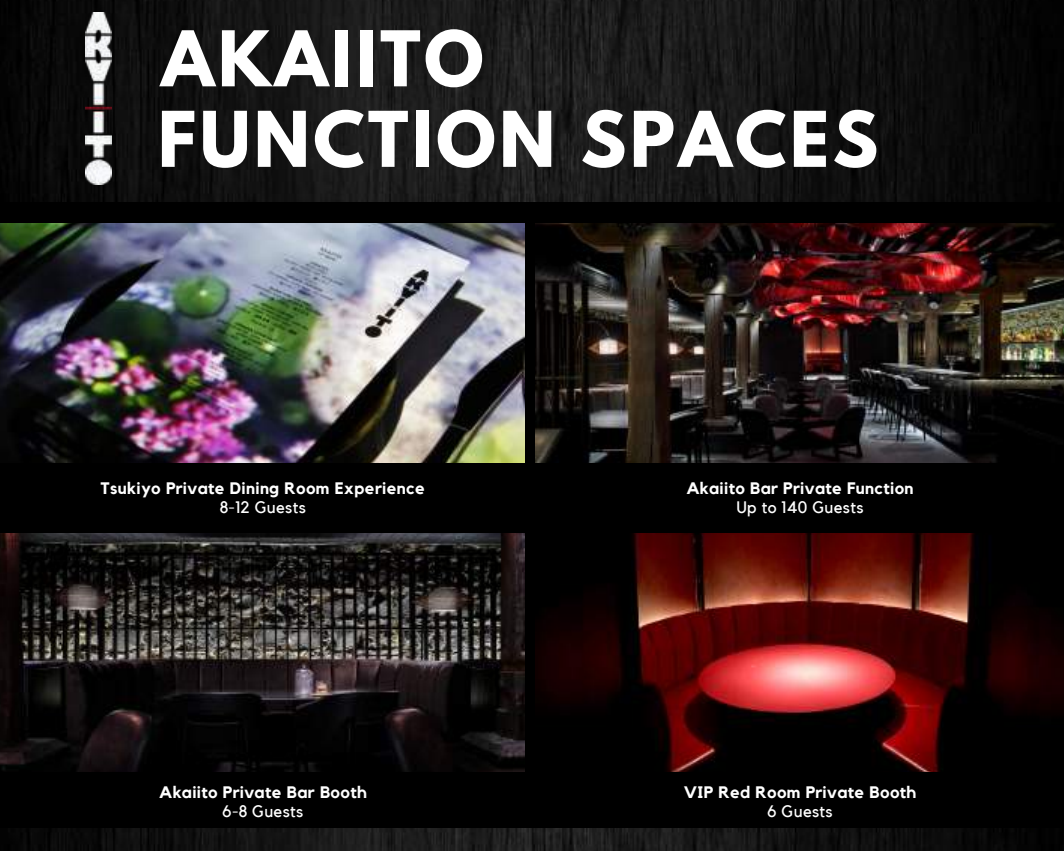
<style>
.page{position:relative;width:1064px;height:851px;background:#fff}
.page>*{position:absolute;margin:0;border:0;box-sizing:border-box;transform-origin:0 0}
.t1{font:700 67.95px "League Spartan";letter-spacing:.05em;color:#fff}
.t2{font:700 16.65px "Kollektif";letter-spacing:.02em;color:#fff}
.t3{font:16.65px "Kollektif";letter-spacing:.02em;color:#fff}
</style>
<div class="page">
<div style="left:0;top:0;width:1063px;height:850px;background:#000"></div>
<img style="left:22px;top:0;width:993px;height:201px">
<img style="left:23px;top:828px;width:980px;height:22px">
<img style="left:0;top:533px;width:524px;height:238px">
<img style="left:535px;top:533px;width:528px;height:238px">
<img style="left:85px;top:12px;width:26px;height:173px">
<img style="left:0;top:224px;width:524px;height:238px">
<img style="left:535px;top:224px;width:528px;height:238px">
<h1 class="t1" style="left:161px;top:25px;width:324px">AKAIITO</h1>
<h1 class="t1" style="left:158px;top:106px;width:721px">FUNCTION SPACES</h1>
<p class="t2" style="left:101px;top:480px;width:326px">Tsukiyo Private Dining Room Experience</p>
<p class="t3" style="left:220px;top:499px;width:88px">8-12 Guests</p>
<p class="t2" style="left:159px;top:784px;width:209px">Akaiito Private Bar Booth</p>
<p class="t3" style="left:222px;top:803px;width:83px">6-8 Guests</p>
<p class="t2" style="left:686px;top:480px;width:229px">Akaiito Bar Private Function</p>
<p class="t3" style="left:736px;top:499px;width:128px">Up to 140 Guests</p>
<p class="t2" style="left:683px;top:784px;width:234px">VIP Red Room Private Booth</p>
<p class="t3" style="left:767px;top:803px;width:67px">6 Guests</p>
</div>
